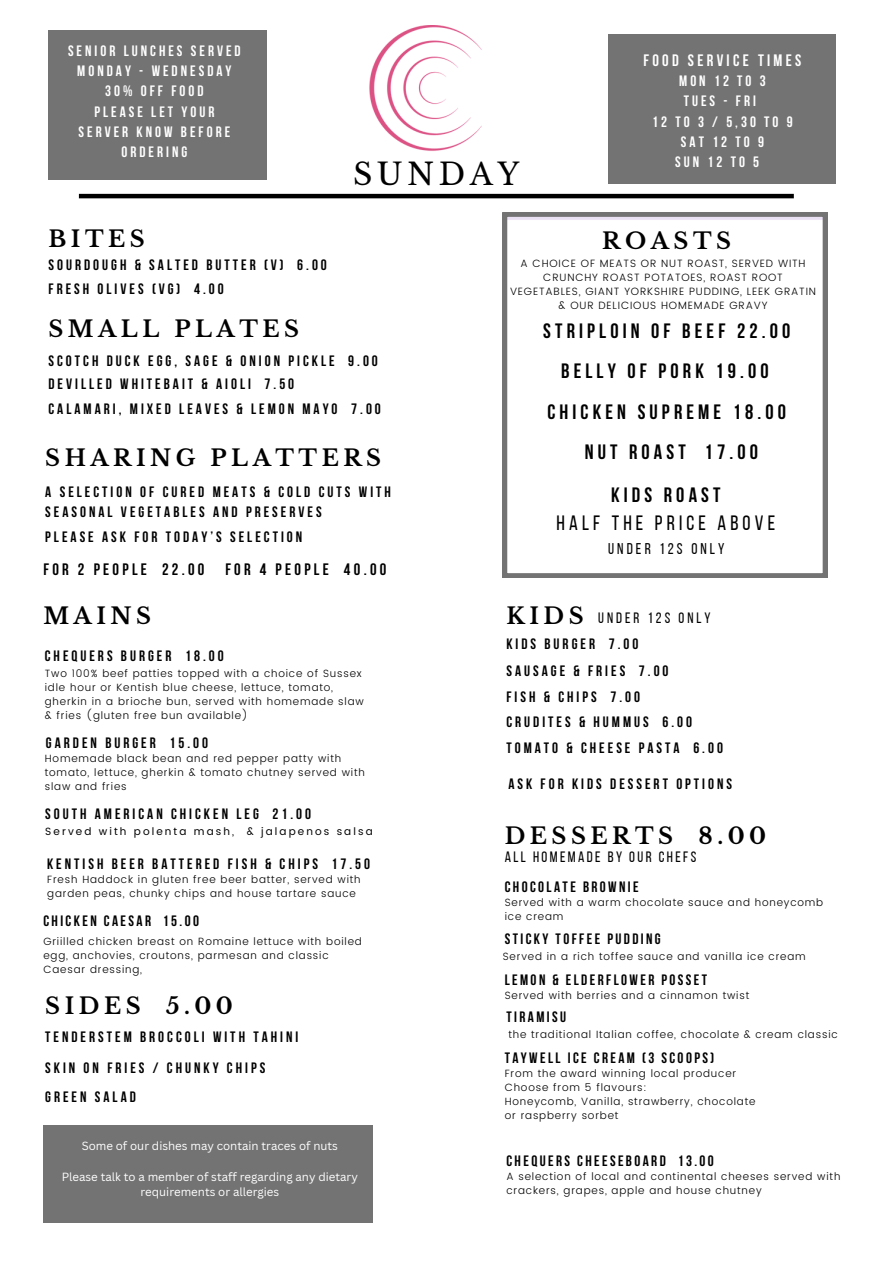
<style>
.page{position:relative;width:894px;height:1264px;background:#fff}
.page>*{position:absolute;margin:0;border:0;box-sizing:border-box;transform-origin:0 0}
.t1{font:30px "Libre Baskerville";letter-spacing:.15em;color:#000}
.t2{font:700 22.5px "Libre Baskerville";letter-spacing:.2em;color:#000}
.t3{font:700 20.7px "Bebas Neue";letter-spacing:.2em;color:#000}
.t4{font:20.7px/28.2px "Bebas Neue";letter-spacing:.2em;color:#000;text-align:center}
.t5{font:700 16.5px "Bebas Neue";letter-spacing:.2em;color:#000}
.t6{font:700 16.5px "Bebas Neue";letter-spacing:.2em;color:#fff}
.t7{font:15.6px "Bebas Neue";letter-spacing:.2em;color:#000}
.t8{font:700 15px/20.2px "Bebas Neue";letter-spacing:.2em;color:#000}
.t9{font:700 15px "Bebas Neue";letter-spacing:.16em;color:#000}
.t10{font:700 15px/20.2px "Bebas Neue";letter-spacing:.2em;color:#fff;text-align:center}
.t11{font:15px "Bebas Neue";letter-spacing:.16em;color:#000}
.t12{font:15px "Bebas Neue";letter-spacing:.2em;color:#000}
.t13{font:11.55px/15.3px "Canva Sans";color:#fff;text-align:center}
.t14{font:300 10.5px/14px "Poppins";letter-spacing:.08em;color:#000}
.t15{font:10.5px "Poppins";letter-spacing:.2em;color:#000}
.s1{font-weight:700}
</style>
<div class="page">
<div style="left:43px;top:1125px;width:329px;height:97px;background:#737373"></div>
<div style="left:48px;top:30px;width:219px;height:150px;background:#737373"></div>
<div style="left:608px;top:34px;width:228px;height:150px;background:#737373"></div>
<hr style="left:79px;top:194px;width:714px;height:4px;background:#000">
<svg style="left:502px;top:212px;width:324px;height:365px"></svg>
<img style="left:369px;top:26px;width:113px;height:125px">
<h6 class="t10" style="left:68px;top:42px;width:174px">SENIOR LUNCHES SERVED<br>MONDAY - WEDNESDAY<br>30% OFF FOOD<br>PLEASE LET YOUR<br>SERVER KNOW BEFORE<br>ORDERING</h6>
<p class="t6" style="left:643px;top:54px;width:159px">FOOD SERVICE TIMES</p>
<p class="t10" style="left:679px;top:72px;width:88px">MON 12 TO 3</p>
<p class="t10" style="left:683px;top:93px;width:74px">TUES - FRI</p>
<p class="t10" style="left:652px;top:113px;width:142px">12 TO 3 / 5,30 TO 9</p>
<p class="t10" style="left:680px;top:133px;width:85px">SAT 12 TO 9</p>
<p class="t10" style="left:675px;top:153px;width:86px">SUN 12 TO 5</p>
<h4 class="t1" style="left:353px;top:156px;width:168px">SUNDAY</h4>
<h1 class="t2" style="left:48px;top:225px;width:98px">BITES</h1>
<h2 class="t8" style="left:48px;top:256px;width:280px">SOURDOUGH &amp; SALTED BUTTER (V) 6.00</h2>
<h2 class="t8" style="left:48px;top:280px;width:177px">FRESH OLIVES (VG) 4.00</h2>
<p class="t2" style="left:48px;top:315px;width:252px">SMALL PLATES</p>
<p class="t8" style="left:48px;top:352px;width:331px">SCOTCH DUCK EGG, SAGE &amp; ONION PICKLE 9.00</p>
<h2 class="t8" style="left:48px;top:375px;width:247px">DEVILLED WHITEBAIT &amp; AIOLI 7.50</h2>
<h2 class="t8" style="left:48px;top:400px;width:334px">CALAMARI, MIXED LEAVES &amp; LEMON MAYO 7.00</h2>
<h6 class="t2" style="left:45px;top:444px;width:337px">SHARING PLATTERS</h6>
<h6 class="t8" style="left:45px;top:483px;width:347px">A SELECTION OF CURED MEATS &amp; COLD CUTS WITH<br>SEASONAL VEGETABLES AND PRESERVES</h6>
<h4 class="t8" style="left:45px;top:528px;width:258px">PLEASE ASK FOR TODAY’S SELECTION</h4>
<h2 class="t5" style="left:43px;top:563px;width:162px">FOR 2 PEOPLE 22.00</h2>
<h2 class="t5" style="left:225px;top:563px;width:162px">FOR 4 PEOPLE 40.00</h2>
<h4 class="t2" style="left:43px;top:602px;width:109px">MAINS</h4>
<h6 class="t8" style="left:45px;top:647px;width:180px">CHEQUERS BURGER 18.00</h6>
<h6 class="t14" style="left:45px;top:666px;width:320px">Two 100% beef patties topped with a choice of Sussex idle hour or Kentish blue cheese, lettuce, tomato, gherkin in a brioche bun, served with homemade slaw &amp; fries (gluten free bun available)</h6>
<h4 class="t8" style="left:46px;top:734px;width:164px">GARDEN BURGER 15.00</h4>
<p class="t14" style="left:45px;top:751px;width:321px">Homemade black bean and red pepper patty with tomato, lettuce, gherkin &amp; tomato chutney served with slaw and fries</p>
<h4 class="t8" style="left:45px;top:805px;width:267px">SOUTH AMERICAN CHICKEN LEG 21.00</h4>
<h4 class="t15" style="left:45px;top:825px;width:329px">Served with polenta mash, &amp; jalapenos salsa</h4>
<h6 class="t8" style="left:47px;top:854px;width:324px">KENTISH BEER BATTERED FISH &amp; CHIPS 17.50</h6>
<p class="t14" style="left:47px;top:872px;width:315px">Fresh Haddock in gluten free beer batter, served with garden peas, chunky chips and house tartare sauce</p>
<h2 class="t9" style="left:43px;top:914px;width:157px">CHICKEN CAESAR 15.00</h2>
<h6 class="t14" style="left:43px;top:934px;width:320px">Griilled chicken breast on Romaine lettuce with boiled egg, anchovies, croutons, parmesan and classic<br>Caesar dressing,</h6>
<h2 class="t2" style="left:45px;top:992px;width:189px">SIDES 5.00</h2>
<h2 class="t8" style="left:45px;top:1027px;width:254px">TENDERSTEM BROCCOLI WITH TAHINI</h2>
<h3 class="t8" style="left:45px;top:1058px;width:221px">SKIN ON FRIES / CHUNKY CHIPS</h3>
<h2 class="t8" style="left:45px;top:1087px;width:92px">GREEN SALAD</h2>
<h4 class="t13" style="left:82px;top:1137px;width:258px">Some of our dishes may contain traces of nuts</h4>
<p class="t13" style="left:62px;top:1168px;width:297px">Please talk to a member of staff regarding any dietary requirements or allergies</p>
<h6 class="t2" style="left:602px;top:227px;width:130px">ROASTS</h6>
<h2 class="t14" style="left:510px;top:256px;width:307px;text-align:center">A CHOICE OF MEATS OR NUT ROAST, SERVED WITH CRUNCHY ROAST POTATOES, ROAST ROOT VEGETABLES, GIANT YORKSHIRE PUDDING, LEEK GRATIN &amp; OUR DELICIOUS HOMEMADE GRAVY</h2>
<p class="t3" style="left:543px;top:322px;width:248px">STRIPLOIN OF BEEF 22.00</p>
<h5 class="t3" style="left:561px;top:363px;width:209px">BELLY OF PORK 19.00</h5>
<h6 class="t3" style="left:547px;top:403px;width:240px">CHICKEN SUPREME 18.00</h6>
<h6 class="t3" style="left:584px;top:444px;width:174px">NUT ROAST 17.00</h6>
<h4 class="t4" style="left:556px;top:482px;width:220px"><span class="s1">KIDS ROAST<br></span>HALF THE PRICE ABOVE</h4>
<h4 class="t7" style="left:608px;top:542px;width:118px">UNDER 12S ONLY</h4>
<h6 class="t2" style="left:506px;top:602px;width:79px">KIDS</h6>
<p class="t12" style="left:598px;top:611px;width:114px">UNDER 12S ONLY</p>
<h6 class="t8" style="left:506px;top:635px;width:133px">KIDS BURGER 7.00</h6>
<p class="t8" style="left:506px;top:661px;width:164px">SAUSAGE &amp; FRIES 7.00</p>
<p class="t8" style="left:506px;top:688px;width:135px">FISH &amp; CHIPS 7.00</p>
<p class="t8" style="left:506px;top:713px;width:187px">CRUDITES &amp; HUMMUS 6.00</p>
<h2 class="t8" style="left:506px;top:739px;width:218px">TOMATO &amp; CHEESE PASTA 6.00</h2>
<p class="t8" style="left:508px;top:774px;width:225px">ASK FOR KIDS DESSERT OPTIONS</p>
<h4 class="t2" style="left:504px;top:822px;width:263px">DESSERTS 8.00</h4>
<h6 class="t9" style="left:504px;top:880px;width:135px">CHOCOLATE BROWNIE</h6>
<h2 class="t11" style="left:504px;top:850px;width:193px">ALL HOMEMADE BY OUR CHEFS</h2>
<p class="t14" style="left:504px;top:895px;width:320px">Served with a warm chocolate sauce and honeycomb ice cream</p>
<h6 class="t14" style="left:502px;top:949px;width:304px">Served in a rich toffee sauce and vanilla ice cream</h6>
<p class="t14" style="left:504px;top:988px;width:246px">Served with berries and a cinnamon twist</p>
<h6 class="t14" style="left:508px;top:1027px;width:331px">the traditional Italian coffee, chocolate &amp; cream classic</h6>
<h6 class="t9" style="left:504px;top:932px;width:157px">STICKY TOFFEE PUDDING</h6>
<p class="t9" style="left:504px;top:973px;width:204px">LEMON &amp; ELDERFLOWER POSSET</p>
<h4 class="t9" style="left:506px;top:1010px;width:61px">TIRAMISU</h4>
<p class="t9" style="left:504px;top:1051px;width:211px">TAYWELL ICE CREAM (3 SCOOPS)</p>
<h6 class="t14" style="left:504px;top:1066px;width:233px">From the award winning local producer</h6>
<p class="t14" style="left:504px;top:1080px;width:143px">Choose from 5 flavours:</p>
<p class="t14" style="left:504px;top:1094px;width:252px">Honeycomb, Vanilla, strawberry, chocolate</p>
<p class="t14" style="left:504px;top:1108px;width:115px">or raspberry sorbet</p>
<p class="t9" style="left:506px;top:1154px;width:209px">CHEQUERS CHEESEBOARD 13.00</p>
<h6 class="t14" style="left:506px;top:1168px;width:335px">A selection of local and continental cheeses served with crackers, grapes, apple and house chutney</h6>
</div>
